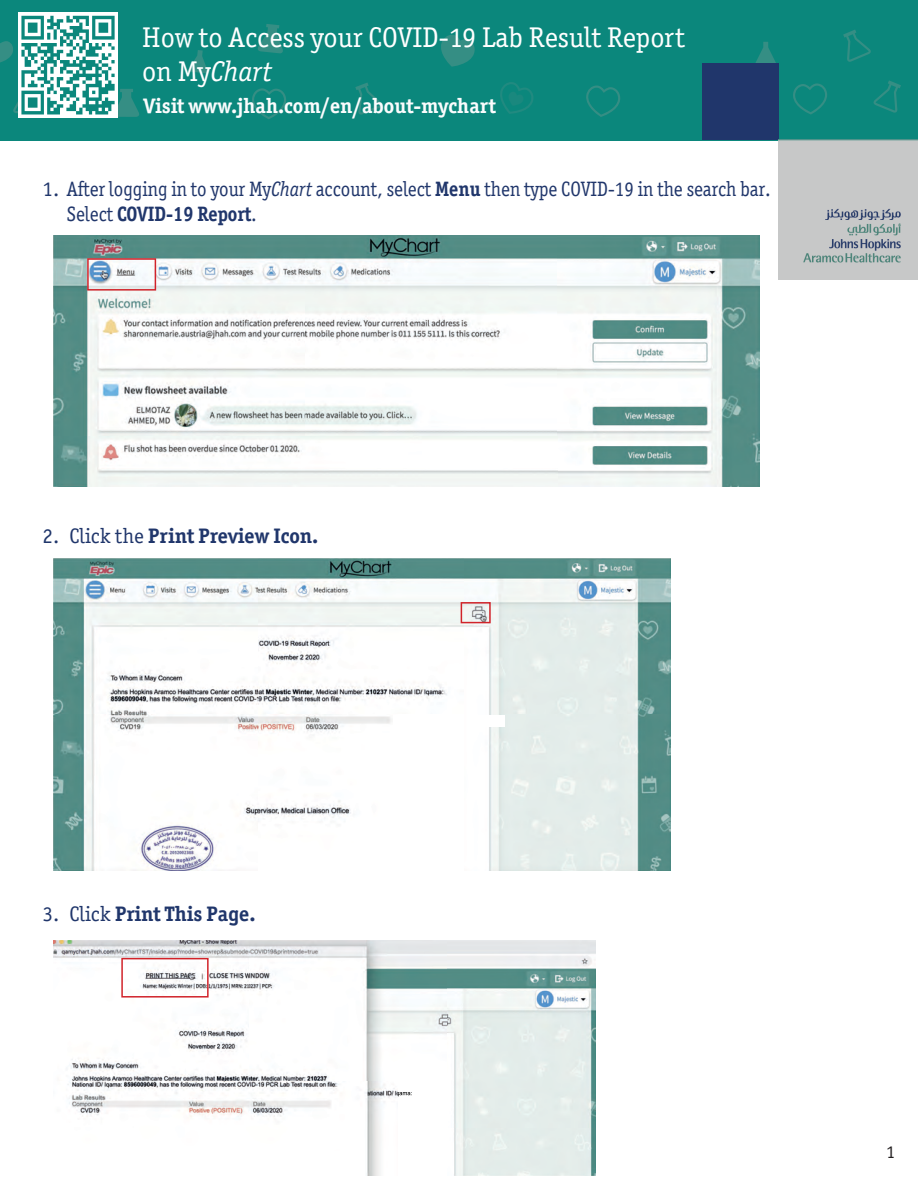
<style>
.page{position:relative;width:918px;height:1188px;background:#fff}
.page>*{position:absolute;margin:0;border:0;box-sizing:border-box;transform-origin:0 0}
.t1{font:28.5px/34.2px "Officina Ser ITC Std";color:#fff}
.t2{font:700 21px "Officina Ser ITC Std";color:#20366b}
.t3{font:700 21px "Officina Ser ITC Std";color:#fbfcfd}
.t4{font:20.85px/24.9px "Officina Ser ITC Std";color:#20366b;scale:.92 1}
.t5{font:18px "Officina Ser ITC Std";color:#231f20}
.s1{font-style:italic}
.s2{font-size:21px}
.s3{font-weight:700}
.s4{font-weight:400}
</style>
<div class="page">
<div style="left:0;top:0;width:918px;height:140px;background:#0b877c"></div>
<svg style="left:595px;top:42px;width:181px;height:44px"></svg>
<svg style="left:500px;top:82px;width:33px;height:32px"></svg>
<svg style="left:843px;top:30px;width:28px;height:32px"></svg>
<svg style="left:586px;top:86px;width:34px;height:31px"></svg>
<svg style="left:793px;top:83px;width:34px;height:32px"></svg>
<svg style="left:873px;top:80px;width:28px;height:33px"></svg>
<div style="left:702px;top:64px;width:76px;height:76px;background:#20366b"></div>
<img style="left:54px;top:235px;width:705px;height:252px">
<div style="left:18px;top:12px;width:100px;height:106px;background:linear-gradient(to right,#fff,#fff)"></div>
<img style="left:54px;top:559px;width:616px;height:312px">
<img style="left:53px;top:940px;width:542px;height:235px">
<svg style="left:0;top:16px;width:475px;height:103px"></svg>
<svg style="left:87px;top:258px;width:69px;height:33px"></svg>
<div style="left:144px;top:703px;width:42px;height:7px;background:#fff"></div>
<svg style="left:461px;top:602px;width:30px;height:21px"></svg>
<div style="left:467px;top:715px;width:37px;height:12px;background:#fff"></div>
<div style="left:393px;top:715px;width:21px;height:12px;background:#fff"></div>
<svg style="left:121px;top:958px;width:88px;height:40px"></svg>
<img style="left:778px;top:140px;width:140px;height:140px">
<h1 class="t1" style="left:142px;top:20px;width:544px">How to Access your COVID-19 Lab Result Report on My<span class="s1">Chart</span></h1>
<p class="t3" style="left:144px;top:93px;width:354px">Visit www.jhah.com/en/about-mychart</p>
<p class="t4" style="left:67px;top:176px;width:766px;text-indent:-24px"><span class="s2">.1</span> After logging in to your My<span class="s1">Chart</span> account, select <span class="s3">Menu</span> then type COVID-19 in the search bar.<br>Select <span class="s3">COVID-19 Report</span>.</p>
<p class="t2" style="left:43px;top:523px;width:278px"><span class="s4">.2 Click the</span> Print Preview Icon.</p>
<p class="t2" style="left:43px;top:901px;width:215px"><span class="s4">.3 Click</span> Print This Page.</p>
<p class="t5" style="left:886px;top:1142px;width:10px">1</p>
</div>
